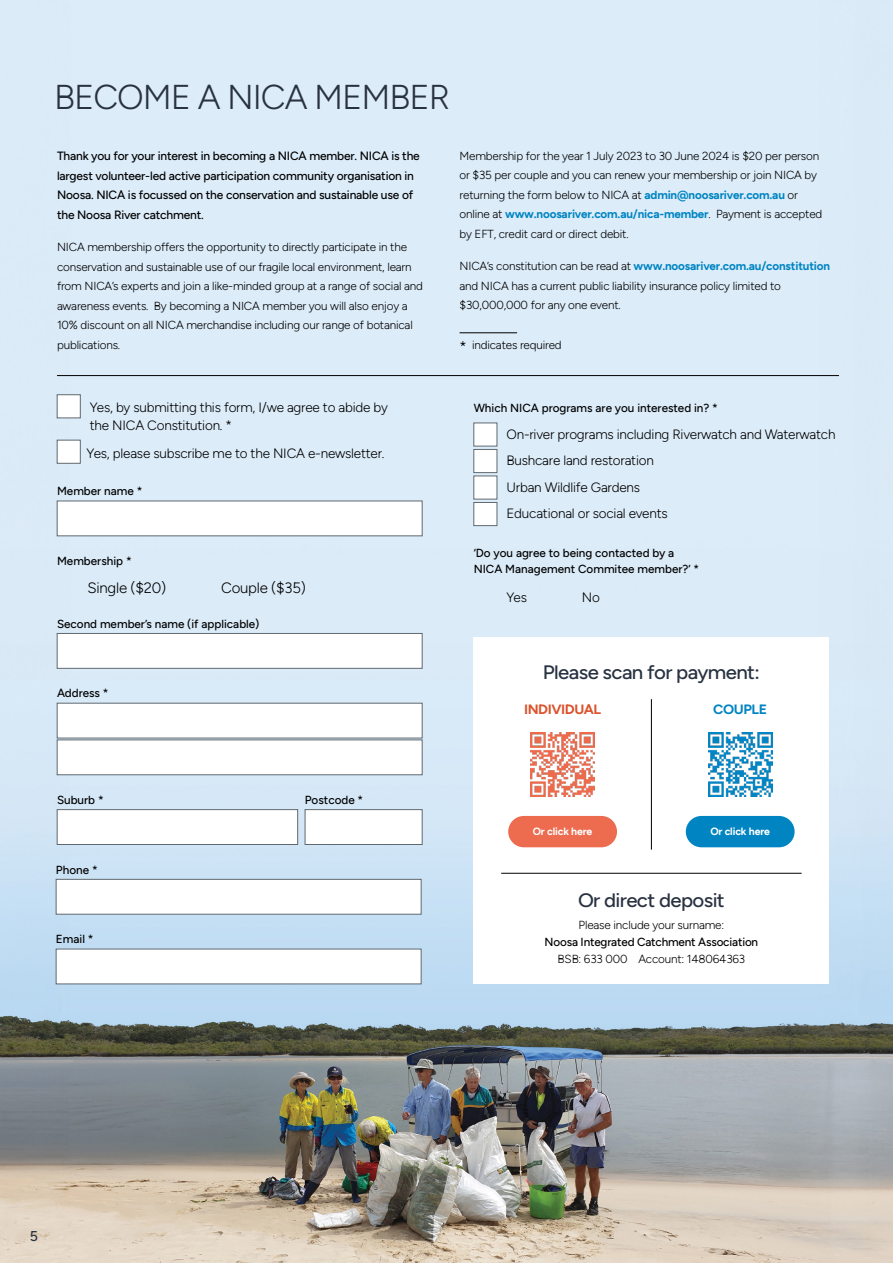
<style>
.page{position:relative;width:893px;height:1263px;background:#fff}
.page>*{position:absolute;margin:0;border:0;box-sizing:border-box;transform-origin:0 0}
.t1{font:300 34.5px "Figtree";letter-spacing:-.03em;color:#293241}
.t2{font:500 19.5px "Figtree";letter-spacing:-.03em;color:#293241;scale:1.05 1}
.t3{font:300 15px "Figtree";letter-spacing:-.015em;color:#000}
.t4{font:500 14.25px "Figtree";color:#293241}
.t5{font:300 13.5px/26.5px "Figtree";letter-spacing:-.015em;color:#000}
.t6{font:700 13.5px "Figtree";letter-spacing:-.03em;color:#db522c;scale:1.05 1}
.t7{font:700 13.5px "Figtree";letter-spacing:-.03em;color:#0085c2;scale:1.05 1}
.t8{font:500 12px/19.5px "Figtree";letter-spacing:-.015em;color:#000}
.t9{font:300 11.7px/19.5px "Figtree";letter-spacing:-.015em;color:#000}
.t10{font:500 11.7px/16.5px "Figtree";color:#000}
.t11{font:700 10.5px "Figtree";letter-spacing:-.015em;color:#fff}
.s1{font-weight:700;color:#0085c2}
.s2{font-size:15px}
</style>
<div class="page">
<img style="left:0;top:0;width:892px;height:1262px">
<div style="left:57px;top:501px;width:365px;height:35px;background:#fff;border:1px solid #60696f"></div>
<div style="left:57px;top:633px;width:365px;height:35px;background:#fff;border:1px solid #60696f"></div>
<div style="left:57px;top:809px;width:241px;height:36px;background:#fff;border:1px solid #60696f"></div>
<div style="left:305px;top:809px;width:117px;height:36px;background:#fff;border:1px solid #60696f"></div>
<div style="left:57px;top:703px;width:365px;height:35px;background:#fff;border:1px solid #60696f"></div>
<div style="left:57px;top:740px;width:365px;height:35px;background:#fff;border:1px solid #60696f"></div>
<div style="left:57px;top:395px;width:23px;height:23px;background:#fff"></div>
<div style="left:57px;top:440px;width:23px;height:23px;background:#fff;border:1px solid #60696f"></div>
<div style="left:56px;top:879px;width:365px;height:35px;background:#fff;border:1px solid #60696f"></div>
<div style="left:56px;top:949px;width:365px;height:35px;background:#fff"></div>
<div style="left:474px;top:423px;width:23px;height:23px;background:#fff"></div>
<div style="left:474px;top:449px;width:23px;height:24px;background:#fff;border:1px solid #60696f"></div>
<div style="left:474px;top:476px;width:23px;height:23px;background:#fff"></div>
<div style="left:474px;top:502px;width:23px;height:24px;background:#fff;border:1px solid #60696f"></div>
<div style="left:474px;top:638px;width:355px;height:346px;background:#fff"></div>
<hr style="left:651px;top:699px;width:1px;height:151px;background:#000">
<div style="left:508px;top:816px;width:109px;height:31px;background:#ed6b4e;border-radius:16px"></div>
<img style="left:530px;top:732px;width:65px;height:65px">
<img style="left:708px;top:732px;width:64px;height:65px">
<div style="left:686px;top:816px;width:109px;height:31px;background:#0085c2;border-radius:16px"></div>
<hr style="left:460px;top:333px;width:57px;height:1px;background:#000">
<hr style="left:57px;top:375px;width:782px;height:1px;background:#000">
<hr style="left:501px;top:873px;width:301px;height:1px;background:#000">
<h1 class="t1" style="left:54px;top:78px;width:398px">BECOME A NICA MEMBER</h1>
<p class="t8" style="left:57px;top:146px;width:364px">Thank you for your interest in becoming a NICA member. NICA is the largest volunteer-led active participation community organisation in Noosa. NICA is focussed on the conservation and sustainable use of the Noosa River catchment.</p>
<p class="t9" style="left:57px;top:237px;width:367px">NICA membership offers the opportunity to directly participate in the conservation and sustainable use of our fragile local environment, learn from NICA’s experts and join a like-minded group at a range of social and awareness events. By becoming a NICA member you will also enjoy a 10% discount on all NICA merchandise including our range of botanical publications.</p>
<p class="t9" style="left:460px;top:146px;width:364px">Membership for the year 1 July 2023 to 30 June 2024 is $20 per person or $35 per couple and you can renew your membership or join NICA by returning the form below to NICA at <span class="s1">admin@noosariver.com.au</span> or online at <span class="s1">www.noosariver.com.au/nica-member</span>. Payment is accepted by EFT, credit card or direct debit.</p>
<p class="t9" style="left:460px;top:256px;width:372px">NICA’s constitution can be read at <span class="s1">www.noosariver.com.au/constitution </span>and NICA has a current public liability insurance policy limited to $30,000,000 for any one event.</p>
<p class="t9" style="left:460px;top:335px;width:104px"><span class="s2">*</span> indicates required</p>
<p class="t5" style="left:90px;top:398px;width:300px;line-height:18px">Yes, by submitting this form, I/we agree to abide by the NICA Constitution. *</p>
<p class="t5" style="left:87px;top:440px;width:299px">Yes, please subscribe me to the NICA e-newsletter.</p>
<p class="t10" style="left:57px;top:483px;width:87px">Member name *</p>
<p class="t10" style="left:57px;top:552px;width:76px">Membership *</p>
<p class="t3" style="left:87px;top:579px;width:80px">Single ($20)</p>
<p class="t3" style="left:221px;top:579px;width:86px">Couple ($35)</p>
<p class="t10" style="left:57px;top:615px;width:204px">Second member’s name (if applicable)</p>
<p class="t10" style="left:57px;top:685px;width:53px">Address *</p>
<p class="t10" style="left:474px;top:400px;width:246px">Which NICA programs are you interested in? *</p>
<p class="t5" style="left:506px;top:421px;width:330px">On-river programs including Riverwatch and Waterwatch Bushcare land restoration<br>Urban Wildlife Gardens<br>Educational or social events</p>
<p class="t10" style="left:474px;top:545px;width:227px">‘Do you agree to being contacted by a<br>NICA Management Commitee member?’ *</p>
<p class="t5" style="left:506px;top:584px;width:22px">Yes</p>
<p class="t5" style="left:582px;top:584px;width:20px">No</p>
<h2 class="t2" style="left:543px;top:661px;width:208px">Please scan for payment:</h2>
<p class="t6" style="left:524px;top:701px;width:75px">INDIVIDUAL</p>
<p class="t7" style="left:713px;top:701px;width:53px">COUPLE</p>
<p class="t10" style="left:57px;top:791px;width:48px">Suburb *</p>
<p class="t10" style="left:305px;top:791px;width:60px">Postcode *</p>
<p class="t10" style="left:56px;top:861px;width:43px">Phone *</p>
<p class="t10" style="left:56px;top:931px;width:39px">Email *</p>
<p class="t11" style="left:533px;top:825px;width:61px">Or click here</p>
<p class="t11" style="left:710px;top:825px;width:61px">Or click here</p>
<h2 class="t2" style="left:578px;top:889px;width:141px">Or direct deposit</h2>
<p class="t9" style="left:579px;top:915px;width:147px">Please include your surname:</p>
<p class="t10" style="left:545px;top:934px;width:215px">Noosa Integrated Catchment Association</p>
<p class="t9" style="left:558px;top:949px;width:189px">BSB: 633 000 Account: 148064363</p>
<p class="t4" style="left:30px;top:1228px;width:10px">5</p>
</div>
